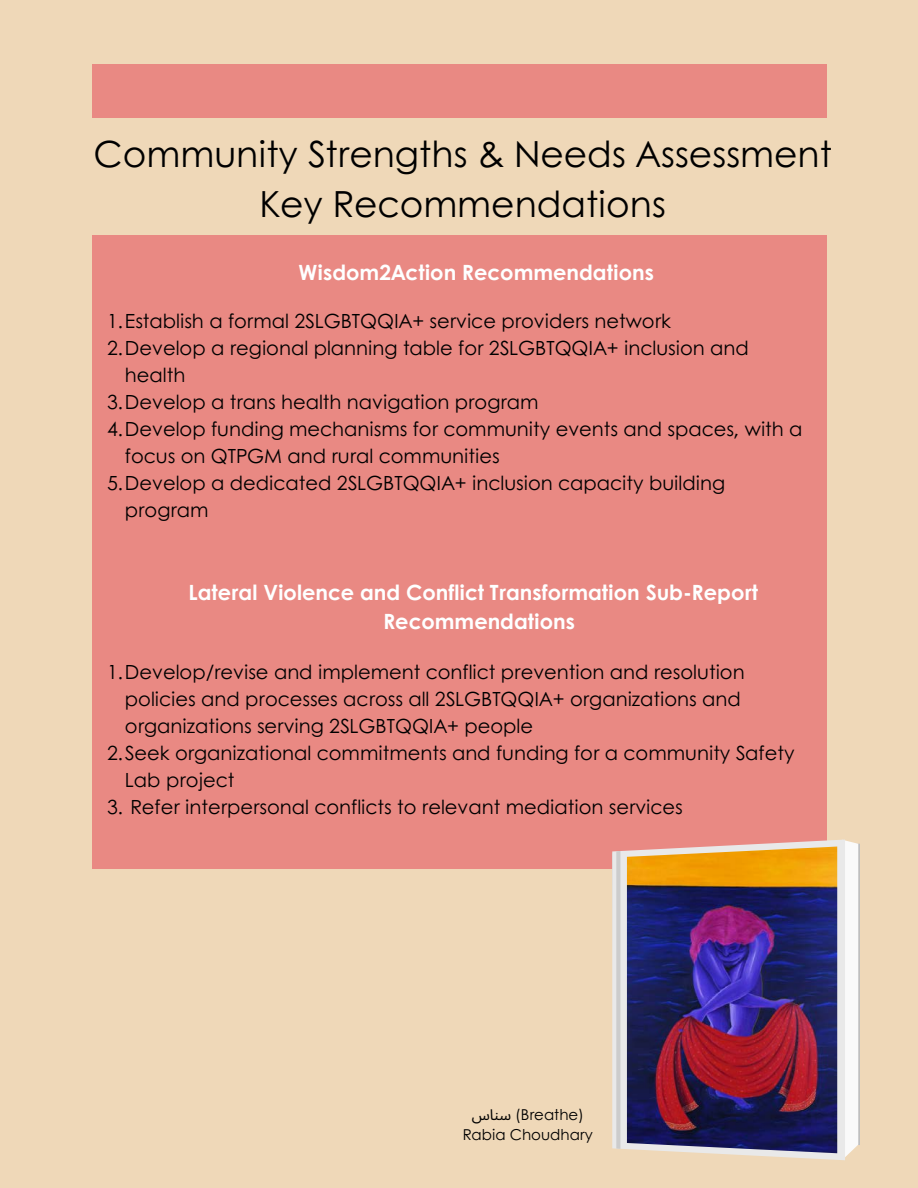
<style>
.page{position:relative;width:918px;height:1188px;background:#efd8b8}
.page>*{position:absolute;margin:0;border:0;box-sizing:border-box;transform-origin:0 0}
.t1{font:36px/49.5px "Century Gothic";color:#000;text-align:center}
.t2{font:700 21px/29.2px "Century Gothic";color:#feffff;text-align:center}
.t3{font:19.5px "Century Gothic";color:#000}
.t4{font:15px/20.2px "Century Gothic";color:#000;text-align:center}
.s1{font-family:"Noto Sans Arabic"}
</style>
<div class="page">
<div style="left:92px;top:64px;width:734px;height:804px;background:#e98983"></div>
<div style="left:58px;top:119px;width:778px;height:116px;background:#efd8b8"></div>
<div style="left:845px;top:840px;width:13px;height:317px;background:#fafafa"></div>
<svg style="left:612px;top:840px;width:233px;height:320px;fill:#e9e9e9"></svg>
<hr style="left:616px;top:851px;width:4px;height:298px;background:#ccc">
<img style="left:627px;top:847px;width:210px;height:306px">
<h1 class="t1" style="left:94px;top:128px;width:740px">Community Strengths &amp; Needs Assessment<br>Key Recommendations</h1>
<p class="t2" style="left:299px;top:257px;width:357px">Wisdom2Action Recommendations</p>
<p class="t3" style="left:107px;top:306px;width:565px">1.Establish a formal 2SLGBTQQIA+ service providers network</p>
<p class="t3" style="left:107px;top:333px;width:643px">2.Develop a regional planning table for 2SLGBTQQIA+ inclusion and</p>
<p class="t3" style="left:125px;top:360px;width:62px">health</p>
<p class="t3" style="left:107px;top:387px;width:433px">3.Develop a trans health navigation program</p>
<p class="t3" style="left:107px;top:414px;width:697px">4.Develop funding mechanisms for community events and spaces, with a</p>
<p class="t3" style="left:125px;top:441px;width:376px">focus on QTPGM and rural communities</p>
<p class="t3" style="left:107px;top:468px;width:619px">5.Develop a dedicated 2SLGBTQQIA+ inclusion capacity building</p>
<p class="t3" style="left:125px;top:495px;width:85px">program</p>
<p class="t2" style="left:189px;top:577px;width:571px">Lateral Violence and Conflict Transformation Sub-Report<br>Recommendations</p>
<p class="t3" style="left:107px;top:657px;width:639px">1.Develop/revise and implement conflict prevention and resolution</p>
<p class="t3" style="left:125px;top:684px;width:617px">policies and processes across all 2SLGBTQQIA+ organizations and</p>
<p class="t3" style="left:125px;top:711px;width:410px">organizations serving 2SLGBTQQIA+ people</p>
<p class="t3" style="left:107px;top:738px;width:689px">2.Seek organizational commitments and funding for a community Safety</p>
<p class="t3" style="left:125px;top:765px;width:111px">Lab project</p>
<p class="t3" style="left:107px;top:792px;width:577px">3. Refer interpersonal conflicts to relevant mediation services</p>
<p class="t4" style="left:463px;top:1104px;width:132px"><span class="s1">س سن ا</span> (Breathe(<br>Rabia Choudhary</p>
</div>
